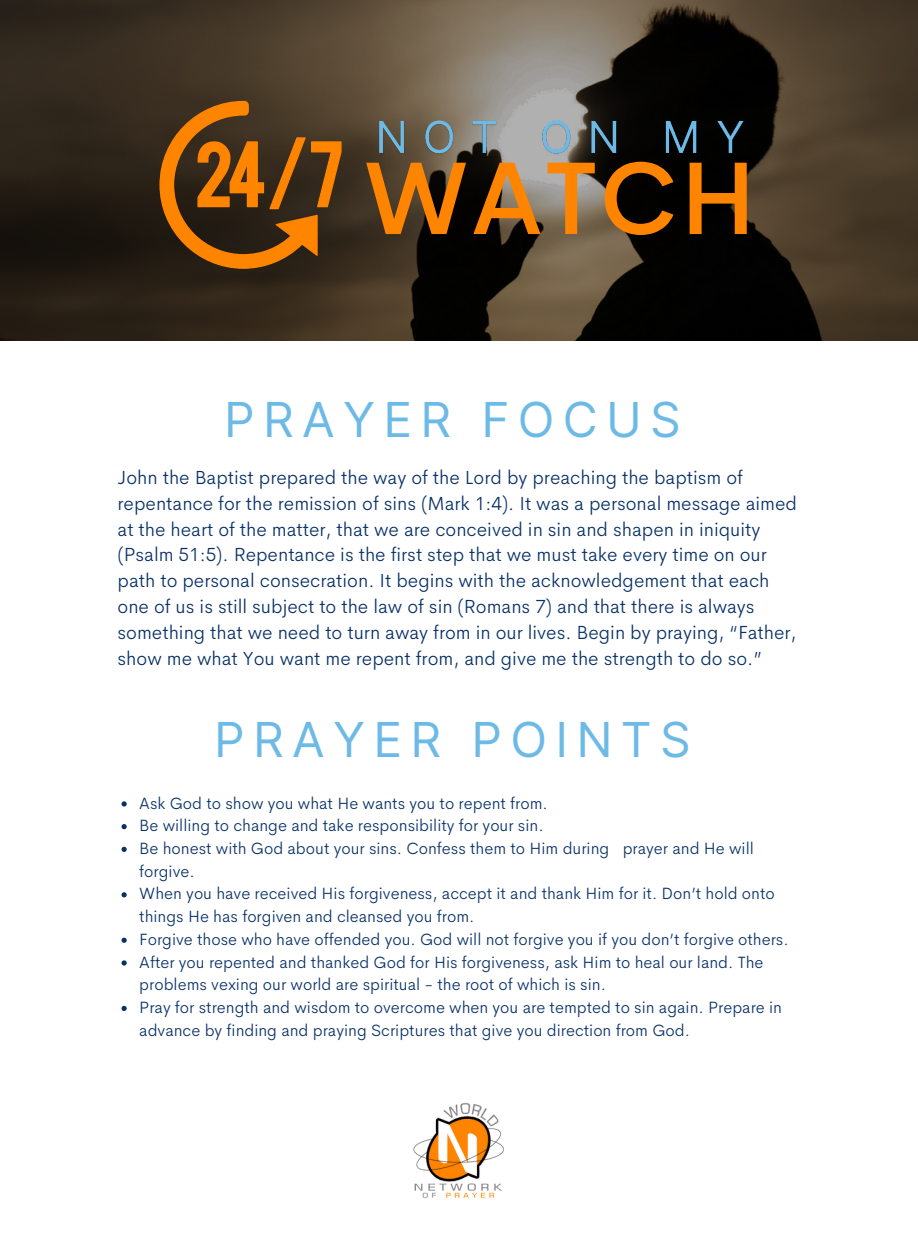
<style>
.page{position:relative;width:918px;height:1242px;background:#fff}
.page>*{position:absolute;margin:0;border:0;box-sizing:border-box;transform-origin:0 0}
.t1{font:500 102.45px "Cerebri Sans";letter-spacing:.025em;color:#ff8400}
.t2{font:48.15px "Inter";letter-spacing:.17em;color:#6dbae6}
.t3{font:300 19.2px/25.8px "Cerebri Sans";color:#073066}
.t4{font:300 16.5px/22.6px "Cerebri Sans";color:#073066}
</style>
<div class="page">
<img style="left:413px;top:1103px;width:91px;height:95px">
<img style="left:0;top:0;width:918px;height:341px">
<svg style="left:159px;top:101px;width:183px;height:168px;background:#724513"></svg>
<img style="left:375px;top:111px;width:385px;height:53px">
<svg style="left:122px;top:801px;width:5px;height:6px"></svg>
<svg style="left:122px;top:824px;width:5px;height:5px"></svg>
<svg style="left:122px;top:847px;width:5px;height:5px"></svg>
<svg style="left:122px;top:892px;width:5px;height:5px"></svg>
<svg style="left:122px;top:938px;width:5px;height:5px"></svg>
<svg style="left:122px;top:960px;width:5px;height:6px"></svg>
<svg style="left:122px;top:1006px;width:5px;height:5px"></svg>
<h1 class="t1" style="left:363px;top:132px;width:395px">WATCH</h1>
<h2 class="t2" style="left:224px;top:391px;width:458px">PRAYER FOCUS</h2>
<h2 class="t3" style="left:118px;top:464px;width:681px">John the Baptist prepared the way of the Lord by preaching the baptism of repentance for the remission of sins (Mark 1:4). It was a personal message aimed at the heart of the matter, that we are conceived in sin and shapen in iniquity (Psalm 51:5). Repentance is the first step that we must take every time on our path to personal consecration. It begins with the acknowledgement that each one of us is still subject to the law of sin (Romans 7) and that there is always something that we need to turn away from in our lives. Begin by praying, “Father, show me what You want me repent from, and give me the strength to do so.”</h2>
<h4 class="t2" style="left:214px;top:711px;width:478px">PRAYER POINTS</h4>
<p class="t4" style="left:139px;top:791px;width:410px">Ask God to show you what He wants you to repent from.</p>
<p class="t4" style="left:139px;top:814px;width:406px">Be willing to change and take responsibility for your sin.</p>
<p class="t4" style="left:139px;top:837px;width:616px">Be honest with God about your sins. Confess them to Him during prayer and He will forgive.</p>
<p class="t4" style="left:139px;top:882px;width:637px">When you have received His forgiveness, accept it and thank Him for it. Don’t hold onto things He has forgiven and cleansed you from.</p>
<p class="t4" style="left:139px;top:928px;width:651px">Forgive those who have offended you. God will not forgive you if you don’t forgive others.</p>
<p class="t4" style="left:139px;top:951px;width:626px">After you repented and thanked God for His forgiveness, ask Him to heal our land. The problems vexing our world are spiritual - the root of which is sin.</p>
<p class="t4" style="left:139px;top:996px;width:644px">Pray for strength and wisdom to overcome when you are tempted to sin again. Prepare in advance by finding and praying Scriptures that give you direction from God.</p>
</div>
